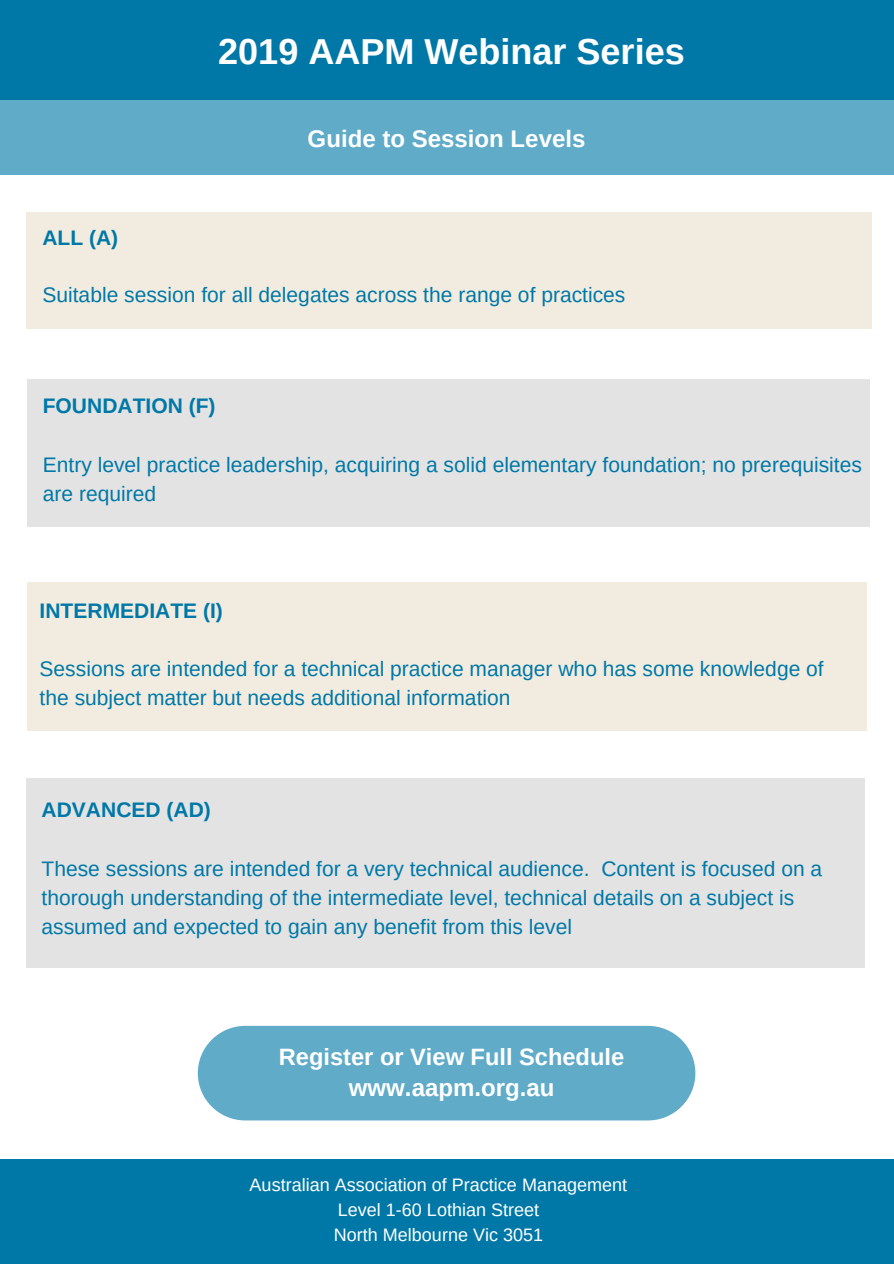
<style>
.page{position:relative;width:894px;height:1264px;background:#fff}
.page>*{position:absolute;margin:0;border:0;box-sizing:border-box;transform-origin:0 0}
.t1{font:700 36px "Arimo";color:#fff}
.t2{font:700 24px "Arimo";color:#fff}
.t3{font:700 23.7px "Arimo";color:#fff}
.t4{font:21px/29.2px "Arimo";color:#0078a7}
.t5{font:700 21px "Arimo";color:#0078a7}
.t6{font:18px/24.8px "Arimo";color:#fff;text-align:center}
</style>
<div class="page">
<div style="left:0;top:0;width:893px;height:100px;background:#0078a7"></div>
<div style="left:0;top:1158px;width:893px;height:105px;background:#0078a7"></div>
<div style="left:0;top:100px;width:893px;height:74px;background:#60abc8"></div>
<div style="left:26px;top:213px;width:845px;height:116px;background:#f2ece0"></div>
<div style="left:27px;top:379px;width:843px;height:147px;background:#e3e3e3"></div>
<div style="left:28px;top:582px;width:838px;height:148px;background:#f2ece0"></div>
<div style="left:26px;top:778px;width:838px;height:189px;background:#e3e3e3"></div>
<div style="left:198px;top:1025px;width:497px;height:95px;background:#60abc8;border-radius:47px"></div>
<h1 class="t1" style="left:218px;top:32px;width:468px">2019 AAPM Webinar Series</h1>
<p class="t2" style="left:307px;top:125px;width:279px">Guide to Session Levels</p>
<p class="t5" style="left:42px;top:226px;width:77px">ALL (A)</p>
<p class="t4" style="left:42px;top:280px;width:584px">Suitable session for all delegates across the range of practices</p>
<p class="t5" style="left:43px;top:394px;width:174px">FOUNDATION (F)</p>
<p class="t4" style="left:43px;top:450px;width:820px">Entry level practice leadership, acquiring a solid elementary foundation; no prerequisites are required</p>
<p class="t5" style="left:40px;top:598px;width:185px">INTERMEDIATE (I)</p>
<p class="t4" style="left:40px;top:654px;width:785px">Sessions are intended for a technical practice manager who has some knowledge of the subject matter but needs additional information</p>
<p class="t5" style="left:42px;top:798px;width:171px">ADVANCED (AD)</p>
<p class="t4" style="left:42px;top:853px;width:782px">These sessions are intended for a very technical audience. Content is focused on a thorough understanding of the intermediate level, technical details on a subject is assumed and expected to gain any benefit from this level</p>
<p class="t3" style="left:279px;top:1043px;width:347px">Register or View Full Schedule</p>
<p class="t2" style="left:349px;top:1074px;width:207px">www.aapm.org.au</p>
<p class="t6" style="left:249px;top:1172px;width:379px">Australian Association of Practice Management<br>Level 1-60 Lothian Street<br>North Melbourne Vic 3051</p>
</div>
